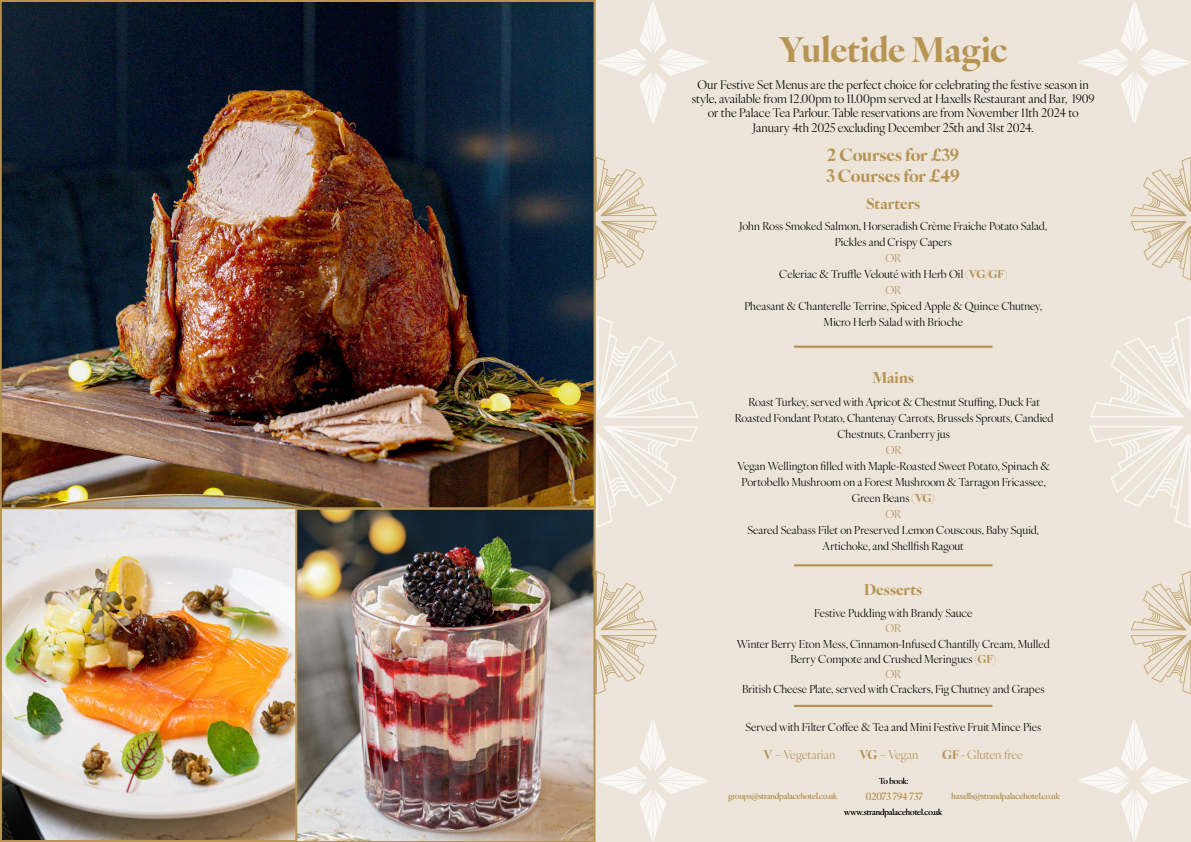
<style>
.page{position:relative;width:1191px;height:842px;background:#fff}
.page>*{position:absolute;margin:0;border:0;box-sizing:border-box;transform-origin:0 0}
.t1{font:700 34px "Ivy Ora Display";letter-spacing:-.01em;color:#b69454}
.t2{font:700 17px/21.1px "Ivy Ora Display";letter-spacing:-.005em;color:#b69454}
.t3{font:700 15px "Ivy Ora Display";color:#b69454}
.t4{font:12px/14.4px "Ivy Ora Display";letter-spacing:-.005em;color:#000;text-align:center}
.t5{font:12px "Ivy Ora Display";color:#b69454}
.t6{font:11px/16px "Ivy Ora Display";letter-spacing:-.005em;color:#000;text-align:center}
.t7{font:11px "Ivy Ora Display";color:#b69454}
.t8{font:9.9px "Ivy Ora Display";color:#b69454}
.t9{font:8.2px "Ivy Ora Display";color:#b69454}
.t10{font:8.2px "Ivy Ora Display";color:#000}
.s1{font-size:17.6px}
.s2{color:#b69454}
.s3{font-weight:700;color:#b69454}
.s4{font-weight:700}
</style>
<div class="page">
<div style="left:595px;top:0;width:596px;height:842px;background:#ede5da"></div>
<svg style="left:1079px;top:2px;width:111px;height:121px"></svg>
<svg style="left:1079px;top:720px;width:111px;height:121px"></svg>
<svg style="left:597px;top:1px;width:111px;height:122px"></svg>
<svg style="left:595px;top:718px;width:113px;height:124px"></svg>
<svg style="left:595px;top:426px;width:102px;height:102px"></svg>
<svg style="left:597px;top:316px;width:101px;height:102px"></svg>
<svg style="left:1090px;top:316px;width:101px;height:101px"></svg>
<svg style="left:1089px;top:426px;width:101px;height:102px"></svg>
<svg style="left:596px;top:157px;width:60px;height:123px"></svg>
<svg style="left:595px;top:571px;width:61px;height:123px"></svg>
<svg style="left:1130px;top:157px;width:61px;height:123px"></svg>
<svg style="left:1130px;top:571px;width:61px;height:123px"></svg>
<img style="left:3px;top:510px;width:292px;height:329px">
<div style="left:0;top:507px;width:299px;height:335px;border:2px solid #b69454"></div>
<img style="left:295px;top:509px;width:300px;height:333px">
<hr style="left:794px;top:705px;width:198px;height:2px;background:#b69454">
<hr style="left:794px;top:564px;width:198px;height:2px;background:#b69454">
<img style="left:2px;top:2px;width:591px;height:505px">
<hr style="left:794px;top:346px;width:198px;height:2px;background:#b69454">
<h1 class="t1" style="left:778px;top:23px;width:230px">Yuletide Magic</h1>
<p class="t4" style="left:692px;top:76px;width:404px">Our Festive Set Menus are the perfect choice for celebrating the festive season in style, available from 12.00pm to 11.00pm served at Haxells Restaurant and Bar, 1909 or the Palace Tea Parlour. Table reservations are from November 11th 2024 to January 4th 2025 excluding December 25th and 31st 2024.</p>
<h2 class="t2" style="left:826px;top:143px;width:135px">2 Courses for £39<br><span class="s1">3</span>Courses for <span class="s1">£49</span></h2>
<h3 class="t3" style="left:866px;top:192px;width:56px">Starters</h3>
<p class="t6" style="left:739px;top:217px;width:309px">John Ross Smoked Salmon, Horseradish Crème Fraiche Potato Salad,<br>Pickles and Crispy Capers</p>
<p class="t6" style="left:779px;top:249px;width:229px"><span class="s2">OR<br></span>Celeriac &amp; Truffle Velouté with Herb Oil <span class="s3">(VG/GF)<br></span><span class="s2">OR</span></p>
<p class="t6" style="left:744px;top:297px;width:299px">Pheasant &amp; Chanterelle Terrine, Spiced Apple &amp; Quince Chutney,<br>Micro Herb Salad with Brioche</p>
<h3 class="t3" style="left:872px;top:366px;width:43px">Mains</h3>
<p class="t6" style="left:735px;top:393px;width:320px">Roast Turkey, served with Apricot &amp; Chestnut Stuffing, Duck Fat<br>Roasted Fondant Potato, Chantenay Carrots, Brussels Sprouts, Candied<br>Chestnuts, Cranberry jus</p>
<p class="t7" style="left:886px;top:441px;width:17px">OR</p>
<p class="t6" style="left:737px;top:457px;width:314px">Vegan Wellington filled with Maple-Roasted Sweet Potato, Spinach &amp; Portobello Mushroom on a Forest Mushroom &amp; Tarragon Fricassee, Green Beans <span class="s3">(VG)<br></span><span class="s2">OR</span></p>
<p class="t6" style="left:747px;top:521px;width:293px">Seared Seabass Filet on Preserved Lemon Couscous, Baby Squid,<br>Artichoke, and Shellfish Ragout</p>
<h3 class="t3" style="left:864px;top:577px;width:60px">Desserts</h3>
<p class="t6" style="left:814px;top:605px;width:160px">Festive Pudding with Brandy Sauce</p>
<p class="t7" style="left:885px;top:620px;width:17px">OR</p>
<p class="t6" style="left:736px;top:635px;width:314px;line-height:15px">Winter Berry Eton Mess, Cinnamon-Infused Chantilly Cream, Mulled<br>Berry Compote and Crushed Meringues <span class="s3">(GF)<br></span><span class="s2">OR</span></p>
<p class="t6" style="left:742px;top:680px;width:304px">British Cheese Plate, served with Crackers, Fig Chutney and Grapes</p>
<p class="t6" style="left:745px;top:718px;width:297px">Served with Filter Coffee &amp; Tea and Mini Festive Fruit Mince Pies</p>
<p class="t5" style="left:763px;top:746px;width:73px"><span class="s4">V</span> – Vegetarian</p>
<p class="t5" style="left:859px;top:746px;width:60px"><span class="s4">VG</span> – Vegan</p>
<p class="t5" style="left:942px;top:746px;width:82px"><span class="s4">GF</span> - Gluten free</p>
<p class="t10" style="left:879px;top:775px;width:31px">To book:</p>
<p class="t9" style="left:728px;top:789px;width:110px">groups@strandpalacehotel.co.uk</p>
<p class="t8" style="left:865px;top:788px;width:59px">02073 794 737</p>
<p class="t9" style="left:951px;top:789px;width:110px">haxells@strandpalacehotel.co.uk</p>
<p class="t10" style="left:844px;top:806px;width:100px">www.strandpalacehotel.co.uk</p>
</div>
